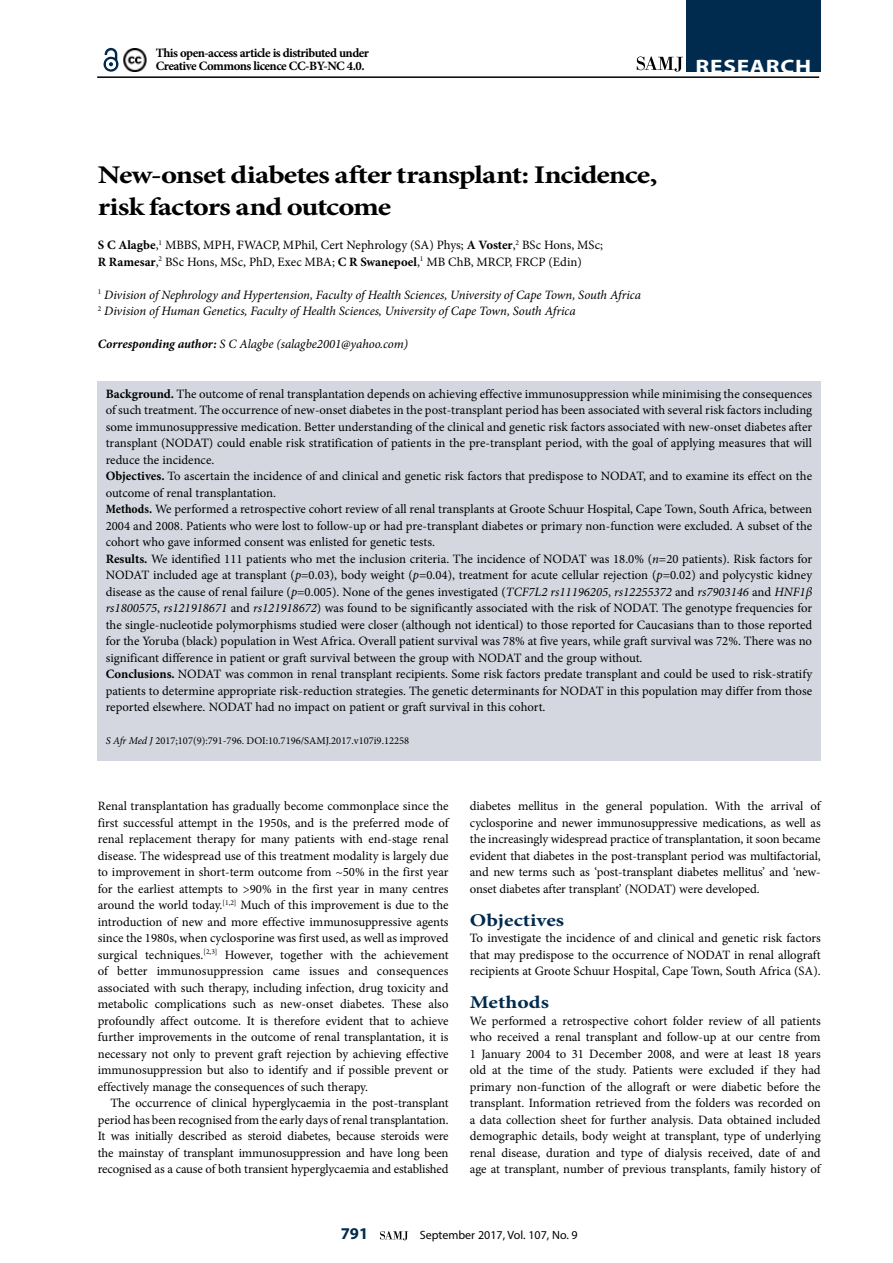
<style>
.page{position:relative;width:893px;height:1263px;background:#fff}
.page>*{position:absolute;margin:0;border:0;box-sizing:border-box;transform-origin:0 0}
.t1{font:700 25.5px/31.5px "Minion Pro";letter-spacing:-.03em;color:#000;scale:1.2 1}
.t2{font:700 19.5px "Myriad Pro";letter-spacing:.03em;color:#fff;scale:1.2 1}
.t3{font:700 18px "Minion Pro";color:#002b4e;scale:1.2 1}
.t4{font:700 16.5px "Myriad Pro";color:#002b4e}
.t5{font:12.75px/16.5px "Minion Pro";color:#000;text-align:justify}
.t6{font:italic 12.75px/16.5px "Minion Pro";letter-spacing:-.005em;color:#000}
.t7{font:700 12.75px/13.5px "Minion Pro";letter-spacing:-.04em;color:#000}
.t8{font:12px "Myriad Pro";color:#000}
.t9{font:10.5px "Minion Pro";color:#000}
.s1{font-weight:700}
.s2{font-weight:700;font-stretch:condensed}
.s3{font-style:italic}
</style>
<div class="page">
<svg style="left:380px;top:1231px;width:28px;height:9px"></svg>
<hr style="left:97px;top:76px;width:722px;height:2px;background:#000">
<div style="left:686px;top:0;width:135px;height:72px;background:#002b4e"></div>
<svg style="left:637px;top:57px;width:46px;height:15px"></svg>
<svg style="left:103px;top:47px;width:16px;height:25px"></svg>
<img style="left:123px;top:48px;width:24px;height:23px">
<div style="left:97px;top:381px;width:724px;height:380px;background:#d5d7e0"></div>
<p class="t7" style="left:156px;top:46px;width:215px">This open-access article is distributed under<br>Creative Commons licence CC-BY-NC 4.0.</p>
<h2 class="t2" style="left:696px;top:54px;width:98px">RESEARCH</h2>
<h1 class="t1" style="left:98px;top:159px;width:468px">New-onset diabetes after transplant: Incidence, risk factors and outcome</h1>
<p class="t5" style="left:98px;top:237px;width:507px"><span class="s1">S C Alagbe</span>,<sup>1</sup> MBBS, MPH, FWACP, MPhil, Cert Nephrology (SA) Phys; <span class="s1">A Voster</span>,<sup>2</sup> BSc Hons, MSc;<br><span class="s1">R Ramesar</span>,<sup>2</sup> BSc Hons, MSc, PhD, Exec MBA; <span class="s1">C R Swanepoel</span>,<sup>1</sup> MB ChB, MRCP, FRCP (Edin)</p>
<p class="t6" style="left:98px;top:286px;width:545px"><sup>1</sup> Division of Nephrology and Hypertension, Faculty of Health Sciences, University of Cape Town, South Africa<br><sup>2</sup> Division of Human Genetics, Faculty of Health Sciences, University of Cape Town, South Africa</p>
<p class="t6" style="left:98px;top:336px;width:312px"><span class="s1">Corresponding author:</span> S C Alagbe (salagbe2001@yahoo.com)</p>
<p class="t5" style="left:106px;top:385px;width:708px;text-align:left"><span class="s1">Background.</span> The outcome of renal transplantation depends on achieving effective immunosuppression while minimising the consequences of such treatment. The occurrence of new-onset diabetes in the post-transplant period has been associated with several risk factors including some immunosuppressive medication. Better understanding of the clinical and genetic risk factors associated with new-onset diabetes after transplant (NODAT) could enable risk stratification of patients in the pre-transplant period, with the goal of applying measures that will reduce the incidence.<br><span class="s1">Objectives.</span> To ascertain the incidence of and clinical and genetic risk factors that predispose to NODAT, and to examine its effect on the outcome of renal transplantation.<br><span class="s2">Methods.</span> We performed a retrospective cohort review of all renal transplants at Groote Schuur Hospital, Cape Town, South Africa, between 2004 and 2008. Patients who were lost to follow-up or had pre-transplant diabetes or primary non-function were excluded. A subset of the cohort who gave informed consent was enlisted for genetic tests.<br><span class="s1">Results.</span> We identified 111 patients who met the inclusion criteria. The incidence of NODAT was 18.0% (<span class="s3">n</span>=20 patients). Risk factors for NODAT included age at transplant (<span class="s3">p</span>=0.03), body weight (<span class="s3">p</span>=0.04), treatment for acute cellular rejection (<span class="s3">p</span>=0.02) and polycystic kidney disease as the cause of renal failure (<span class="s3">p</span>=0.005). None of the genes investigated (<span class="s3">TCF7L2 rs11196205</span>, <span class="s3">rs12255372</span> and <span class="s3">rs7903146</span> and <span class="s3">HNF1β rs1800575</span>, <span class="s3">rs121918671</span> and <span class="s3">rs121918672</span>) was found to be significantly associated with the risk of NODAT. The genotype frequencies for the single-nucleotide polymorphisms studied were closer (although not identical) to those reported for Caucasians than to those reported for the Yoruba (black) population in West Africa. Overall patient survival was 78% at five years, while graft survival was 72%. There was no significant difference in patient or graft survival between the group with NODAT and the group without.<br><span class="s1">Conclusions.</span> NODAT was common in renal transplant recipients. Some risk factors predate transplant and could be used to risk-stratify patients to determine appropriate risk-reduction strategies. The genetic determinants for NODAT in this population may differ from those reported elsewhere. NODAT had no impact on patient or graft survival in this cohort.</p>
<p class="t9" style="left:106px;top:734px;width:305px"><span class="s3">S Afr Med J</span> 2017;107(9):791-796. DOI:10.7196/SAMJ.2017.v107i9.12258</p>
<p class="t5" style="left:98px;top:798px;width:352px">Renal transplantation has gradually become commonplace since the first successful attempt in the 1950s, and is the preferred mode of renal replacement therapy for many patients with end-stage renal disease. The widespread use of this treatment modality is largely due to improvement in short-term outcome from ~50% in the first year for the earliest attempts to &gt;90% in the first year in many centres around the world today.<sup>[1,2]</sup> Much of this improvement is due to the introduction of new and more effective immunosuppressive agents since the 1980s, when cyclosporine was first used, as well as improved surgical techniques.<sup>[2,3]</sup> However, together with the achievement of better immunosuppression came issues and consequences associated with such therapy, including infection, drug toxicity and metabolic complications such as new-onset diabetes. These also profoundly affect outcome. It is therefore evident that to achieve further improvements in the outcome of renal transplantation, it is necessary not only to prevent graft rejection by achieving effective immunosuppression but also to identify and if possible prevent or effectively manage the consequences of such therapy.</p>
<p class="t5" style="left:98px;top:1095px;width:352px;text-indent:13px">The occurrence of clinical hyperglycaemia in the post-transplant period has been recognised from the early days of renal transplantation.<br>It was initially described as steroid diabetes, because steroids were the mainstay of transplant immunosuppression and have long been recognised as a cause of both transient hyperglycaemia and established</p>
<p class="t5" style="left:470px;top:798px;width:352px">diabetes mellitus in the general population. With the arrival of cyclosporine and newer immunosuppressive medications, as well as the increasingly widespread practice of transplantation, it soon became evident that diabetes in the post-transplant period was multifactorial, and new terms such as ‘post-transplant diabetes mellitus’ and ‘new&shy;onset diabetes after transplant’ (NODAT) were developed.</p>
<h3 class="t3" style="left:470px;top:907px;width:80px">Objectives</h3>
<p class="t5" style="left:470px;top:930px;width:352px">To investigate the incidence of and clinical and genetic risk factors that may predispose to the occurrence of NODAT in renal allograft recipients at Groote Schuur Hospital, Cape Town, South Africa (SA).</p>
<h3 class="t3" style="left:470px;top:990px;width:67px">Methods</h3>
<p class="t5" style="left:470px;top:1012px;width:352px">We performed a retrospective cohort folder review of all patients who received a renal transplant and follow-up at our centre from 1 January 2004 to 31 December 2008, and were at least 18 years old at the time of the study. Patients were excluded if they had primary non-function of the allograft or were diabetic before the transplant. Information retrieved from the folders was recorded on a data collection sheet for further analysis. Data obtained included demographic details, body weight at transplant, type of underlying renal disease, duration and type of dialysis received, date of and age at transplant, number of previous transplants, family history of</p>
<p class="t4" style="left:341px;top:1223px;width:29px">791</p>
<p class="t8" style="left:420px;top:1228px;width:160px">September 2017, Vol. 107, No. 9</p>
</div>
